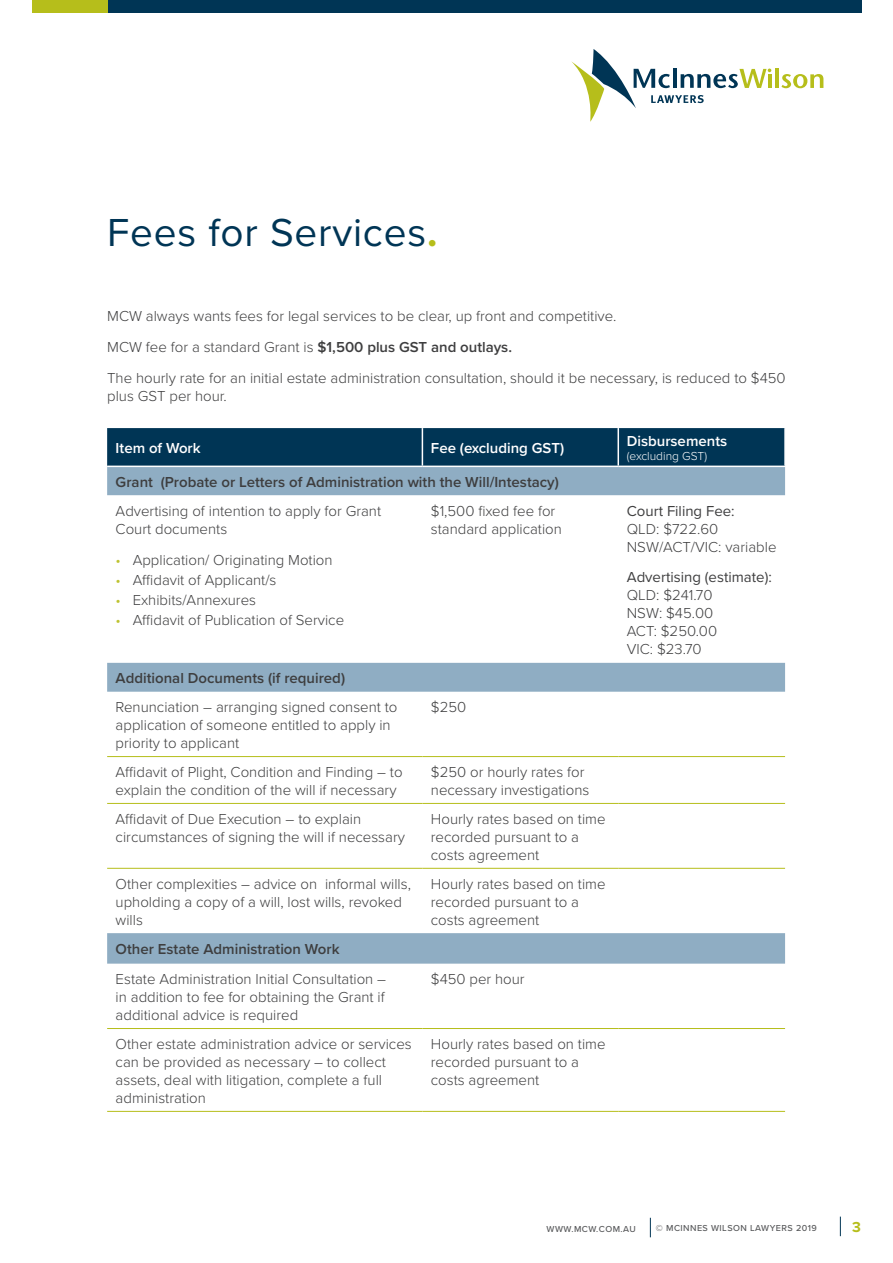
<style>
.page{position:relative;width:893px;height:1263px;background:#fff}
.page>*{position:absolute;margin:0;border:0;box-sizing:border-box;transform-origin:0 0}
.t1{font:40.5px "Proxima Nova";letter-spacing:.02em;color:#003555}
.MCW_body_text{font:300 15px/18px "Proxima Nova";color:#3e3e3f}
.MCW_body_text-2{font:600 15px "Proxima Nova";color:#3e3e3f}
.Table_headings{font:600 15px "Proxima Nova";color:#fff}
.t2{font:700 15px "Proxima Nova";color:#b6be1b}
.Table_headings-2{font:300 12px "Proxima Nova";color:#fff}
.t3{font:500 9px "Proxima Nova";letter-spacing:.05em;color:#57585a}
.s1{font-weight:700;color:#b6be1b}
.s2{font-weight:600}
.s3{color:#bec332}
.s4{font-weight:400}
</style>
<div class="page">
<svg style="left:840px;top:1216px;width:1px;height:20px"></svg>
<svg style="left:650px;top:1218px;width:1px;height:19px"></svg>
<div style="left:32px;top:0;width:829px;height:13px;background:#003555"></div>
<div style="left:32px;top:0;width:75px;height:13px;background:#b6be1b"></div>
<hr style="left:775px;top:69px;width:4px;height:19px;background:#b6be1b">
<svg style="left:781px;top:74px;width:42px;height:14px"></svg>
<svg style="left:571px;top:49px;width:200px;height:73px"></svg>
<div style="left:107px;top:428px;width:677px;height:38px;background:#003555"></div>
<svg style="left:107px;top:467px;width:678px;height:497px"></svg>
<hr style="left:422px;top:428px;width:1px;height:38px;background:#fff">
<hr style="left:617px;top:428px;width:2px;height:38px;background:#fff">
<hr style="left:107px;top:756px;width:315px;height:1px;background:#b6be1b">
<hr style="left:422px;top:756px;width:196px;height:1px;background:#b6be1b">
<hr style="left:618px;top:756px;width:167px;height:1px;background:#b6be1b">
<hr style="left:107px;top:803px;width:315px;height:1px;background:#b6be1b">
<hr style="left:422px;top:803px;width:196px;height:1px;background:#b6be1b">
<hr style="left:618px;top:803px;width:167px;height:1px;background:#b6be1b">
<hr style="left:107px;top:868px;width:315px;height:1px;background:#b6be1b">
<hr style="left:422px;top:868px;width:196px;height:1px;background:#b6be1b">
<hr style="left:618px;top:868px;width:167px;height:1px;background:#b6be1b">
<hr style="left:107px;top:1028px;width:315px;height:1px;background:#b6be1b">
<hr style="left:422px;top:1028px;width:196px;height:1px;background:#b6be1b">
<hr style="left:618px;top:1028px;width:167px;height:1px;background:#b6be1b">
<hr style="left:107px;top:1111px;width:315px;height:1px;background:#b6be1b">
<hr style="left:422px;top:1111px;width:196px;height:1px;background:#b6be1b">
<hr style="left:618px;top:1111px;width:167px;height:1px;background:#b6be1b">
<p class="t1" style="left:107px;top:202px;width:332px">Fees for Services<span class="s1">.</span></p>
<p class="MCW_body_text" style="left:107px;top:306px;width:511px">MCW always wants fees for legal services to be clear, up front and competitive.</p>
<p class="MCW_body_text" style="left:107px;top:337px;width:406px">MCW fee for a standard Grant is <span class="s2">$1,500 plus GST and outlays.</span></p>
<p class="MCW_body_text" style="left:107px;top:368px;width:680px">The hourly rate for an initial estate administration consultation, should it be necessary, is reduced to $450 plus GST per hour.</p>
<p class="Table_headings" style="left:116px;top:437px;width:87px">Item of Work</p>
<p class="Table_headings" style="left:431px;top:437px;width:135px">Fee (excluding GST)</p>
<p class="Table_headings" style="left:627px;top:430px;width:102px">Disbursements</p>
<p class="Table_headings-2" style="left:627px;top:447px;width:82px">(excluding GST)</p>
<p class="MCW_body_text-2" style="left:116px;top:470px;width:445px">Grant (Probate or Letters of Administration with the Will/Intestacy)</p>
<p class="MCW_body_text" style="left:116px;top:501px;width:267px">Advertising of intention to apply for Grant</p>
<p class="MCW_body_text" style="left:116px;top:519px;width:113px">Court documents</p>
<p class="MCW_body_text" style="left:116px;top:550px;width:218px"><span class="s3">•</span> Application/ Originating Motion</p>
<p class="MCW_body_text" style="left:116px;top:570px;width:162px"><span class="s3">•</span> Affidavit of Applicant/s</p>
<p class="MCW_body_text" style="left:116px;top:590px;width:142px"><span class="s3">•</span> Exhibits/Annexures</p>
<p class="MCW_body_text" style="left:116px;top:611px;width:230px"><span class="s3">•</span> Affidavit of Publication of Service</p>
<p class="MCW_body_text" style="left:431px;top:501px;width:133px">$1,500 fixed fee for standard application</p>
<p class="MCW_body_text" style="left:627px;top:501px;width:151px"><span class="s4">Court Filing Fee:<br></span>QLD: $722.60<br>NSW/ACT/VIC: variable</p>
<p class="MCW_body_text" style="left:627px;top:567px;width:147px"><span class="s4">Advertising (estimate):<br></span>QLD: $241.70<br>NSW: $45.00<br>ACT: $250.00<br>VIC: $23.70</p>
<p class="MCW_body_text-2" style="left:116px;top:667px;width:231px">Additional Documents (if required)</p>
<p class="MCW_body_text" style="left:116px;top:697px;width:283px">Renunciation – arranging signed consent to application of someone entitled to apply in priority to applicant</p>
<p class="MCW_body_text" style="left:431px;top:697px;width:37px">$250</p>
<p class="MCW_body_text" style="left:116px;top:762px;width:288px">Affidavit of Plight, Condition and Finding – to explain the condition of the will if necessary</p>
<p class="MCW_body_text" style="left:431px;top:762px;width:160px">$250 or hourly rates for necessary investigations</p>
<p class="MCW_body_text" style="left:116px;top:809px;width:291px">Affidavit of Due Execution – to explain circumstances of signing the will if necessary</p>
<p class="MCW_body_text" style="left:431px;top:809px;width:176px">Hourly rates based on time recorded pursuant to a costs agreement</p>
<p class="MCW_body_text" style="left:116px;top:874px;width:297px">Other complexities – advice on informal wills, upholding a copy of a will, lost wills, revoked wills</p>
<p class="MCW_body_text" style="left:431px;top:874px;width:176px">Hourly rates based on time recorded pursuant to a costs agreement</p>
<p class="MCW_body_text-2" style="left:116px;top:937px;width:225px">Other Estate Administration Work</p>
<p class="MCW_body_text" style="left:116px;top:969px;width:272px;text-align:justify">Estate Administration Initial Consultation – in addition to fee for obtaining the Grant if additional advice is required</p>
<p class="MCW_body_text" style="left:431px;top:969px;width:95px">$450 per hour</p>
<p class="MCW_body_text" style="left:116px;top:1034px;width:298px">Other estate administration advice or services can be provided as necessary – to collect assets, deal with litigation, complete a full administration</p>
<p class="MCW_body_text" style="left:431px;top:1034px;width:176px">Hourly rates based on time recorded pursuant to a costs agreement</p>
<p class="t3" style="left:547px;top:1222px;width:91px">WWW.MCW.COM.AU</p>
<p class="t3" style="left:656px;top:1221px;width:162px">© MCINNES WILSON LAWYERS 2019</p>
<p class="t2" style="left:852px;top:1216px;width:10px">3</p>
</div>
